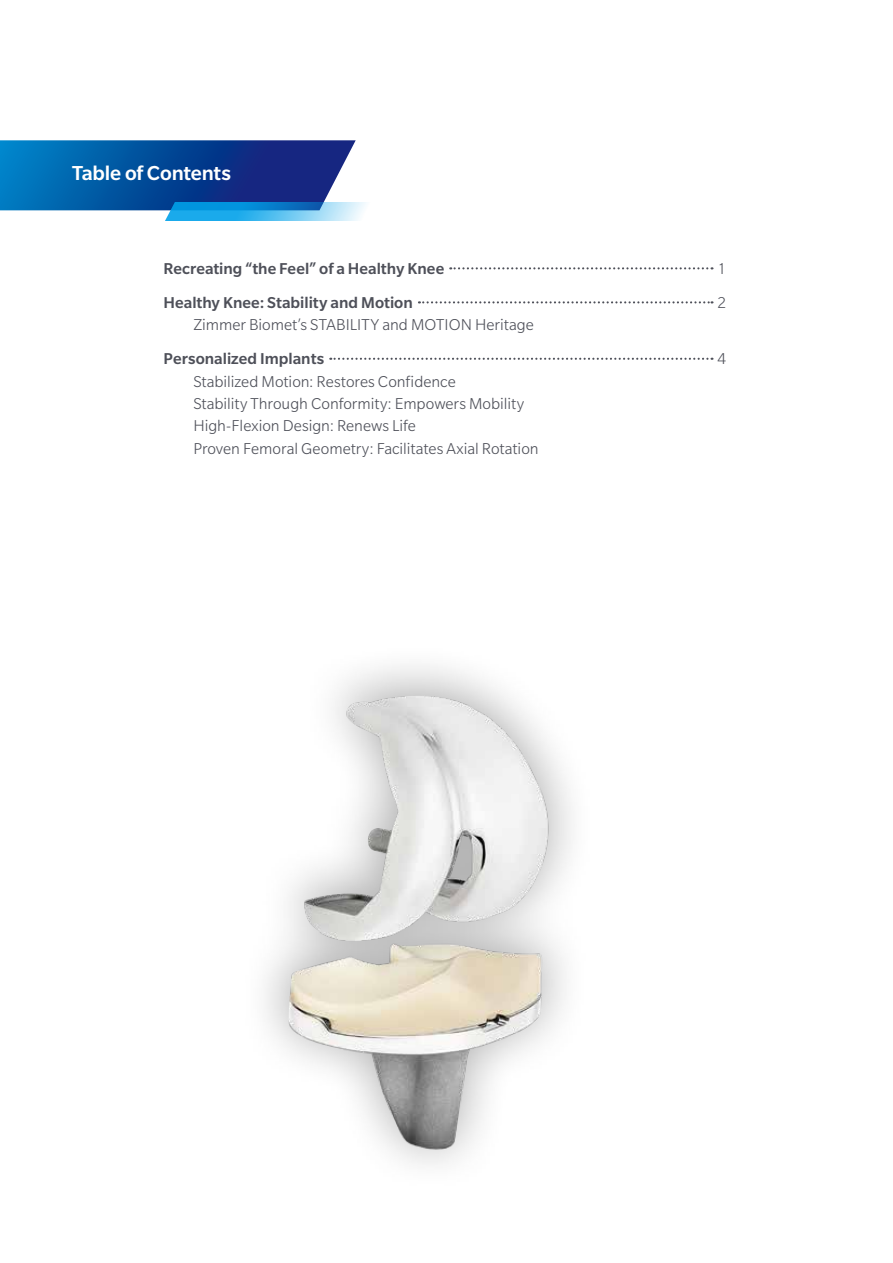
<style>
.page{position:relative;width:893px;height:1263px;background:#fff}
.page>*{position:absolute;margin:0;border:0;box-sizing:border-box;transform-origin:0 0}
.t1{font:500 22.05px "Slate Pro";letter-spacing:-.005em;color:#fff}
.t2{font:300 17.1px/22.4px "Slate Pro";color:#4e5059}
.t3{font:500 17.1px "Slate Pro";color:#4e5059}
.s1{font-family:"Koz Go Pro";font-weight:700;font-size:14.85px}
.s2{font-family:"Koz Go Pro";font-size:14.85px}
.s3{font-weight:500}
</style>
<div class="page">
<img style="left:265px;top:665px;width:307px;height:500px">
<svg style="left:0;top:140px;width:366px;height:80px"></svg>
<svg style="left:450px;top:267px;width:262px;height:2px"></svg>
<svg style="left:419px;top:301px;width:293px;height:2px"></svg>
<svg style="left:330px;top:358px;width:382px;height:2px"></svg>
<p class="t1" style="left:72px;top:161px;width:160px">Table of Contents</p>
<p class="t3" style="left:164px;top:259px;width:282px">Recreating <span class="s1">“</span>the Feel<span class="s1">”</span> of a Healthy Knee</p>
<p class="t2" style="left:718px;top:257px;width:10px">1</p>
<p class="t3" style="left:164px;top:293px;width:251px">Healthy Knee: Stability and Motion</p>
<p class="t2" style="left:718px;top:291px;width:10px">2</p>
<p class="t2" style="left:164px;top:308px;width:372px;line-height:34px;text-indent:30px">Zimmer Biomet<span class="s2">ʼ</span>s STABILITY and MOTION Heritage<br><span class="s3">Personalized Implants</span></p>
<p class="t2" style="left:718px;top:348px;width:10px">4</p>
<p class="t2" style="left:193px;top:370px;width:347px">Stabilized Motion: Restores Confidence<br>Stability Through Conformity: Empowers Mobility High-Flexion Design: Renews Life<br>Proven Femoral Geometry: Facilitates Axial Rotation</p>
</div>
